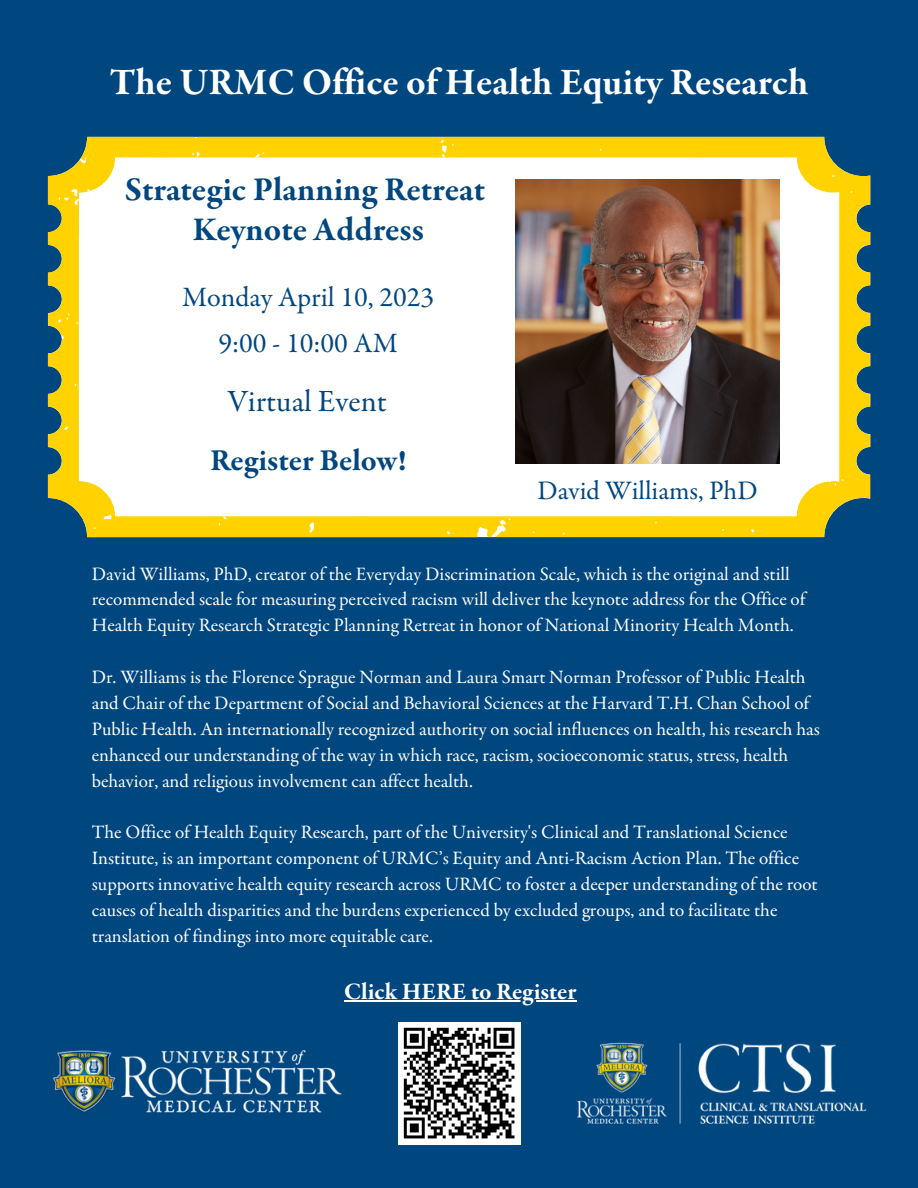
<style>
.page{position:relative;width:918px;height:1188px;background:#00467f}
.page>*{position:absolute;margin:0;border:0;box-sizing:border-box;transform-origin:0 0}
.t1{font:700 38.25px "Garamond Premr Pro";color:#fff}
.t2{font:700 33.9px/40.2px "Garamond Premr Pro";color:#00467f;text-align:center}
.t3{font:700 31.05px "Garamond Premr Pro";color:#00467f}
.t4{font:31.05px "Garamond Premr Pro";color:#00467f}
.t5{font:28.2px/46.2px "Garamond Premr Pro";color:#00467f;text-align:center}
.t6{font:26.85px "Garamond Premr Pro";color:#00467f}
.t7{font:700 24.15px "Garamond Premr Pro";color:#fff}
.t8{font:19.05px/25.8px "Garamond Premr Pro";color:#fff}
</style>
<div class="page">
<img style="left:53px;top:1050px;width:289px;height:63px">
<img style="left:576px;top:1042px;width:291px;height:82px">
<div style="left:398px;top:1022px;width:122px;height:122px;background:#fff"></div>
<svg style="left:403px;top:1027px;width:112px;height:112px"></svg>
<svg style="left:48px;top:137px;width:822px;height:400px;fill:#ffd200"></svg>
<div style="left:79px;top:158px;width:760px;height:358px;background:#fff"></div>
<img style="left:515px;top:179px;width:265px;height:285px">
<hr style="left:344px;top:1001px;width:232px;height:1px;background:#fff">
<h1 class="t1" style="left:109px;top:67px;width:701px">The URMC Office of Health Equity Research</h1>
<h2 class="t2" style="left:125px;top:172px;width:362px">Strategic Planning Retreat<br>Keynote Address</h2>
<h3 class="t5" style="left:182px;top:276px;width:254px">Monday April 10, 2023<br>9:00 - 10:00 AM</h3>
<h3 class="t4" style="left:227px;top:388px;width:161px">Virtual Event</h3>
<h3 class="t3" style="left:210px;top:448px;width:198px">Register Below!</h3>
<h3 class="t6" style="left:537px;top:479px;width:222px">David Williams, PhD</h3>
<p class="t8" style="left:92px;top:562px;width:715px">David Williams, PhD, creator of the Everyday Discrimination Scale, which is the original and still recommended scale for measuring perceived racism will deliver the keynote address for the Office of<br>Health Equity Research Strategic Planning Retreat in honor of National Minority Health Month.</p>
<p class="t8" style="left:92px;top:666px;width:730px">Dr. Williams is the Florence Sprague Norman and Laura Smart Norman Professor of Public Health and Chair of the Department of Social and Behavioral Sciences at the Harvard T.H. Chan School of Public Health. An internationally recognized authority on social influences on health, his research has enhanced our understanding of the way in which race, racism, socioeconomic status, stress, health behavior, and religious involvement can affect health.</p>
<p class="t8" style="left:92px;top:821px;width:727px">The Office of Health Equity Research, part of the University's Clinical and Translational Science Institute, is an important component of URMC’s Equity and Anti-Racism Action Plan. The office supports innovative health equity research across URMC to foster a deeper understanding of the root causes of health disparities and the burdens experienced by excluded groups, and to facilitate the translation of findings into more equitable care.</p>
<p class="t7" style="left:344px;top:982px;width:234px">Click HERE to Register</p>
</div>
